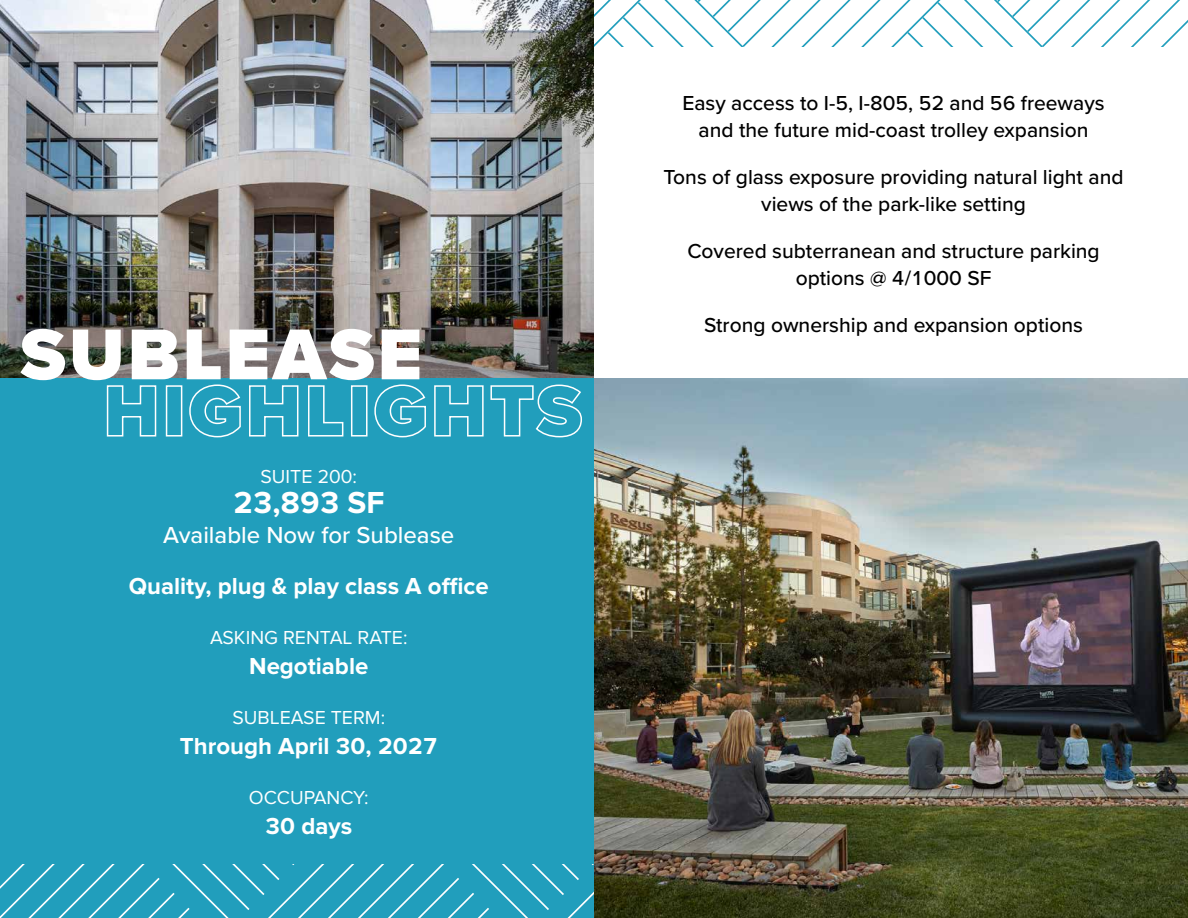
<style>
.page{position:relative;width:1188px;height:918px;background:#fff}
.page>*{position:absolute;margin:0;border:0;box-sizing:border-box;transform-origin:0 0}
.t1{font:900 74.55px/56.4px "Proxima Nova";letter-spacing:.04em;color:#fff}
.t2{font:700 31.5px "Proxima Nova";color:#fff}
.t3{font:700 24px "Proxima Nova";color:#fff}
.t4{font:500 24px "Proxima Nova";color:#fff}
.t5{font:500 21px/27px "Proxima Nova";color:#000;text-align:center}
.t6{font:19.5px "Proxima Nova";color:#fff}
</style>
<div class="page">
<img style="left:0;top:0;width:594px;height:378px">
<div style="left:0;top:378px;width:594px;height:540px;background:#219ebc"></div>
<svg style="left:594px;top:0;width:594px;height:47px"></svg>
<img style="left:594px;top:378px;width:594px;height:540px">
<svg style="left:0;top:864px;width:594px;height:54px"></svg>
<h1 class="t1" style="left:104px;top:326px;width:480px;text-indent:-83px">SUBLEASE<br>HIGHLIGHTS</h1>
<p class="t6" style="left:261px;top:466px;width:98px">SUITE 200:</p>
<h2 class="t2" style="left:233px;top:488px;width:153px">23,893 SF</h2>
<p class="t4" style="left:163px;top:517px;width:293px">Available Now for Sublease</p>
<p class="t3" style="left:129px;top:575px;width:361px">Quality, plug &amp; play class A office</p>
<p class="t6" style="left:210px;top:626px;width:199px">ASKING RENTAL RATE:</p>
<p class="t3" style="left:249px;top:655px;width:121px">Negotiable</p>
<p class="t6" style="left:232px;top:706px;width:154px">SUBLEASE TERM:</p>
<p class="t3" style="left:180px;top:735px;width:259px">Through April 30, 2027</p>
<p class="t6" style="left:249px;top:787px;width:121px">OCCUPANCY:</p>
<p class="t3" style="left:265px;top:815px;width:88px">30 days</p>
<p class="t5" style="left:682px;top:88px;width:424px">Easy access to I-5, I-805, 52 and 56 freeways and the future mid-coast trolley expansion</p>
<p class="t5" style="left:664px;top:163px;width:461px">Tons of glass exposure providing natural light and views of the park-like setting</p>
<p class="t5" style="left:687px;top:237px;width:414px">Covered subterranean and structure parking options @ 4/1000 SF</p>
<p class="t5" style="left:704px;top:311px;width:380px">Strong ownership and expansion options</p>
</div>
